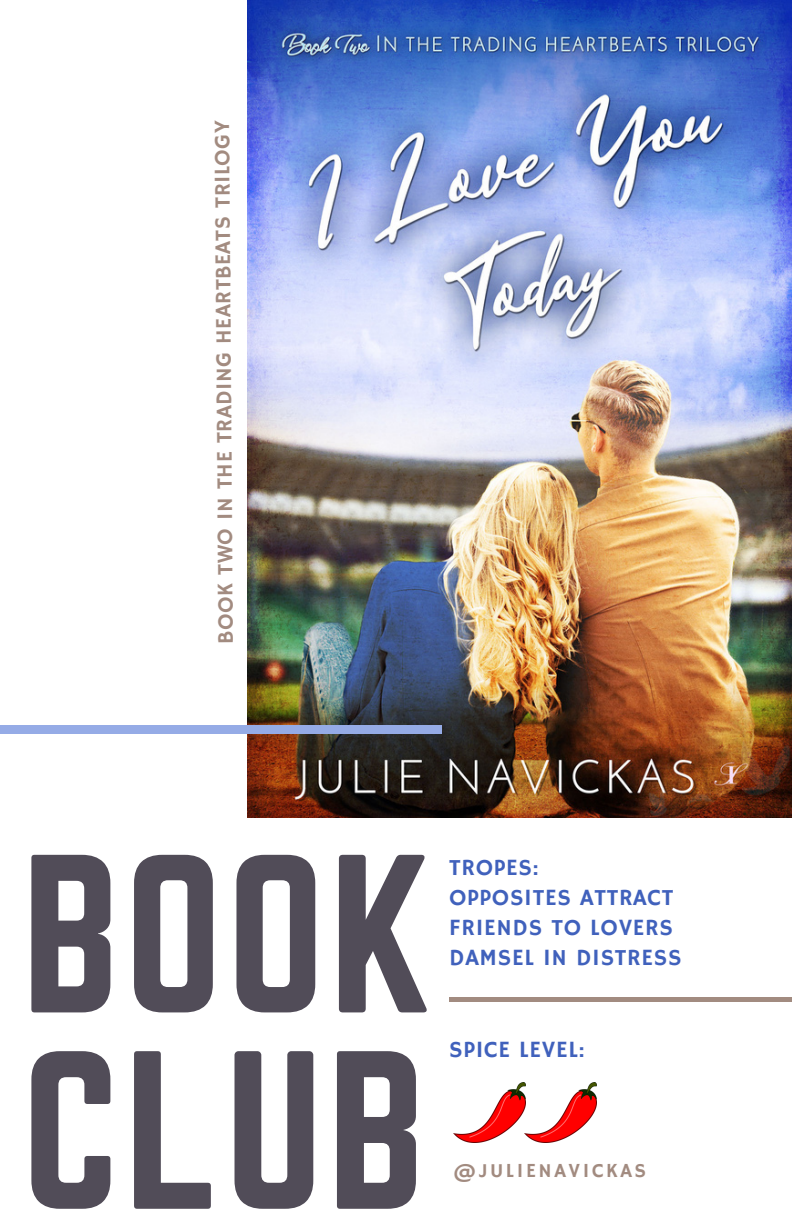
<style>
.page{position:relative;width:792px;height:1224px;background:#fff}
.page>*{position:absolute;margin:0;border:0;box-sizing:border-box;transform-origin:0 0}
.t1{font:197px "Norwester";letter-spacing:.02em;color:#514c58}
.t2{font:23.2px/30px "Hammersmith One";letter-spacing:.03em;color:#4061bc}
.t3{font:22.2px "Hammersmith One";letter-spacing:.01em;color:#a28b80}
.t4{font:20px "Hammersmith One";letter-spacing:.13em;color:#a28b80}
</style>
<div class="page">
<img style="left:247px;top:0;width:545px;height:818px">
<div style="left:0;top:726px;width:441px;height:8px;background:#95abe6"></div>
<div style="left:449px;top:997px;width:343px;height:5px;background:#a28b80"></div>
<img style="left:453px;top:1082px;width:144px;height:60px">
<p class="t3" style="left:211px;top:644px;width:525px;rotate:-90deg">BOOK TWO IN THE TRADING HEARTBEATS TRILOGY</p>
<h1 class="t1" style="left:22px;top:815px;width:415px">BOOK</h1>
<h1 class="t1" style="left:22px;top:1012px;width:406px">CLUB</h1>
<p class="t2" style="left:449px;top:853px;width:234px">TROPES:<br>OPPOSITES ATTRACT<br>FRIENDS TO LOVERS<br>DAMSEL IN DISTRESS</p>
<p class="t2" style="left:449px;top:1036px;width:137px">SPICE LEVEL:</p>
<p class="t4" style="left:453px;top:1159px;width:194px">@JULIENAVICKAS</p>
</div>
